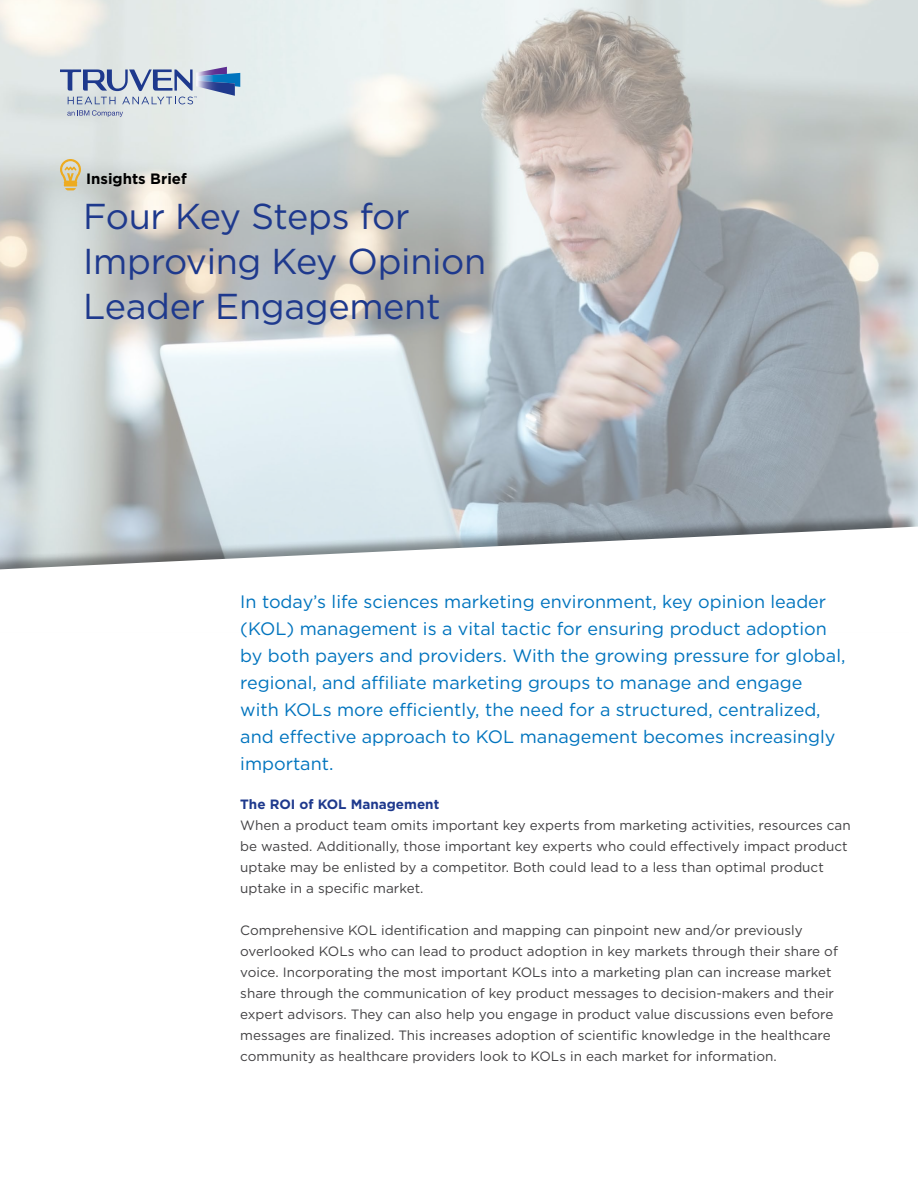
<style>
.page{position:relative;width:918px;height:1188px;background:#fff}
.page>*{position:absolute;margin:0;border:0;box-sizing:border-box;transform-origin:0 0}
.t1{font:36px/45px "Gotham";letter-spacing:-.01em;color:#1e398d}
.t2{font:18px/27px "Gotham";color:#0074be}
.t3{font:700 15px "Gotham";color:#000}
.t4{font:13.5px/21px "Gotham";color:#414042}
.t5{font:700 13.5px "Gotham";color:#1e398d}
</style>
<div class="page">
<img style="left:0;top:0;width:918px;height:512px">
<div style="left:0;top:512px;width:918px;height:121px;background:#000;opacity:.4"></div>
<svg style="left:0;top:527px;width:918px;height:105px"></svg>
<svg style="left:60px;top:159px;width:21px;height:31px"></svg>
<img style="left:196px;top:67px;width:31px;height:6px">
<img style="left:197px;top:73px;width:43px;height:14px">
<img style="left:197px;top:81px;width:38px;height:15px">
<svg style="left:60px;top:69px;width:137px;height:35px;background:#abb7cd"></svg>
<svg style="left:67px;top:110px;width:56px;height:7px"></svg>
<p class="t3" style="left:86px;top:169px;width:102px">Insights Brief</p>
<h1 class="t1" style="left:83px;top:193px;width:405px">Four Key Steps for<br>Improving Key Opinion<br>Leader Engagement</h1>
<p class="t2" style="left:240px;top:588px;width:607px">In today’s life sciences marketing environment, key opinion leader (KOL) management is a vital tactic for ensuring product adoption by both payers and providers. With the growing pressure for global, regional, and affiliate marketing groups to manage and engage with KOLs more efficiently, the need for a structured, centralized, and effective approach to KOL management becomes increasingly important.</p>
<p class="t5" style="left:240px;top:796px;width:201px">The ROI of KOL Management</p>
<p class="t4" style="left:240px;top:815px;width:612px">When a product team omits important key experts from marketing activities, resources can be wasted. Additionally, those important key experts who could effectively impact product uptake may be enlisted by a competitor. Both could lead to a less than optimal product uptake in a specific market.</p>
<p class="t4" style="left:240px;top:920px;width:599px">Comprehensive KOL identification and mapping can pinpoint new and/or previously overlooked KOLs who can lead to product adoption in key markets through their share of voice. Incorporating the most important KOLs into a marketing plan can increase market share through the communication of key product messages to decision-makers and their expert advisors. They can also help you engage in product value discussions even before messages are finalized. This increases adoption of scientific knowledge in the healthcare community as healthcare providers look to KOLs in each market for information.</p>
</div>
